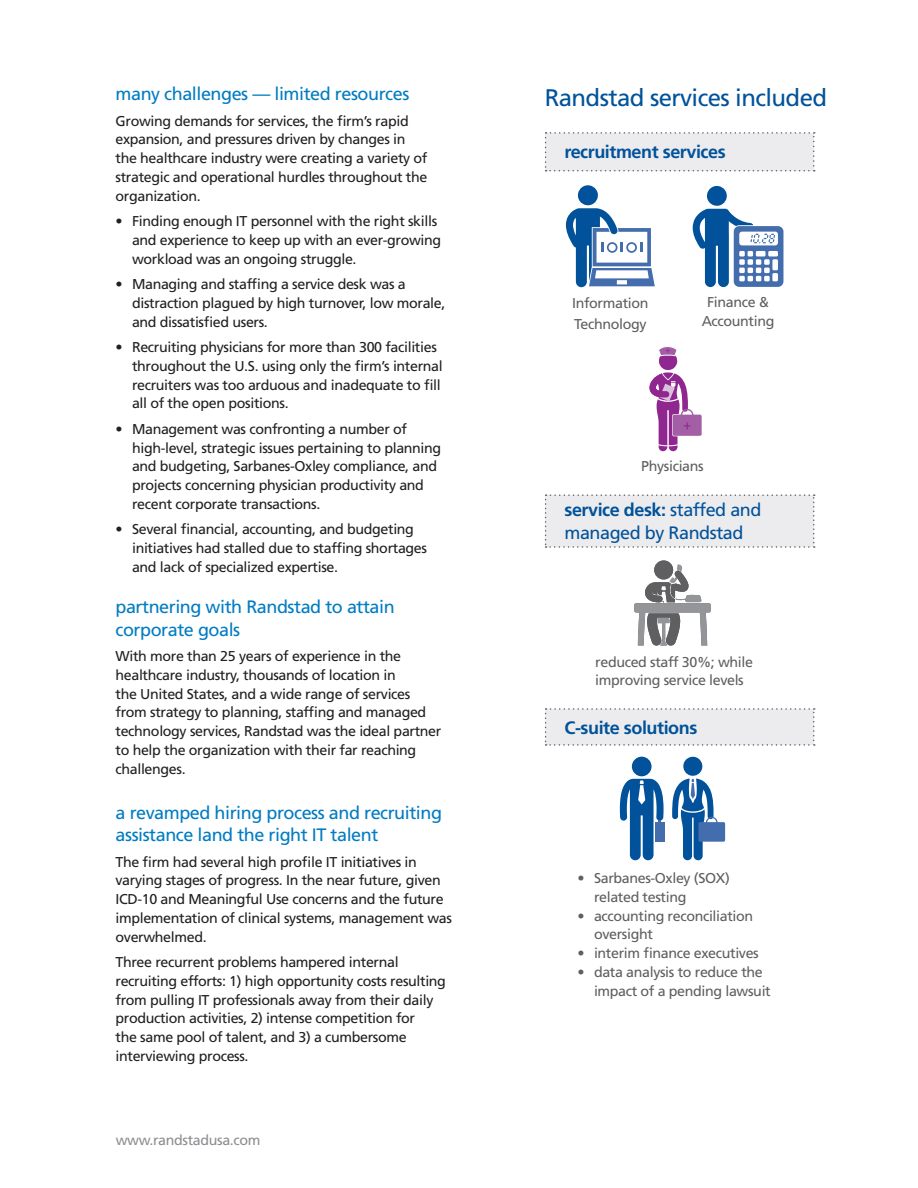
<style>
.page{position:relative;width:918px;height:1188px;background:#fff}
.page>*{position:absolute;margin:0;border:0;box-sizing:border-box;transform-origin:0 0}
.t1{font:24px "Frutiger LT Std";letter-spacing:-.025em;color:#01529a}
.t2{font:18px/22.5px "Frutiger LT Std";letter-spacing:-.025em;color:#007cc2}
.t3{font:18px/23.2px "Frutiger LT Std";letter-spacing:-.025em;color:#01529a}
.t4{font:700 18px "Frutiger LT Std";letter-spacing:-.025em;color:#01529a}
.t5{font:14.25px/18.8px "Frutiger LT Std";letter-spacing:-.025em;color:#231f20}
.t6{font:14.25px/18.8px "Frutiger LT Std";letter-spacing:-.025em;color:#5f5f62}
.t7{font:14.25px "Frutiger LT Std";letter-spacing:-.025em;color:#8c8e91}
.s1{font-weight:700}
</style>
<div class="page">
<div style="left:545px;top:132px;width:270px;height:39px;background:#ececee"></div>
<div style="left:632px;top:757px;width:20px;height:19px;background:#01529a;border-radius:50%"></div>
<div style="left:656px;top:823px;width:9px;height:19px;background:#446dad"></div>
<svg style="left:620px;top:779px;width:44px;height:81px"></svg>
<svg style="left:672px;top:756px;width:53px;height:104px"></svg>
<div style="left:545px;top:494px;width:270px;height:54px;background:#ececee"></div>
<svg style="left:545px;top:708px;width:270px;height:38px"></svg>
<svg style="left:566px;top:185px;width:89px;height:102px"></svg>
<svg style="left:693px;top:186px;width:90px;height:101px"></svg>
<svg style="left:649px;top:347px;width:53px;height:104px"></svg>
<svg style="left:654px;top:560px;width:19px;height:20px"></svg>
<svg style="left:634px;top:564px;width:77px;height:82px"></svg>
<p class="t2" style="left:116px;top:83px;width:295px">many challenges — limited resources</p>
<p class="t5" style="left:116px;top:111px;width:313px">Growing demands for services, the firm’s rapid expansion, and pressures driven by changes in the healthcare industry were creating a variety of strategic and operational hurdles throughout the organization.</p>
<p class="t5" style="left:132px;top:212px;width:311px;text-indent:-17px">• Finding enough IT personnel with the right skills and experience to keep up with an ever-growing workload was an ongoing struggle.</p>
<p class="t5" style="left:132px;top:275px;width:315px;text-indent:-17px">• Managing and staffing a service desk was a distraction plagued by high turnover, low morale, and dissatisfied users.</p>
<p class="t5" style="left:132px;top:338px;width:312px;text-indent:-17px">• Recruiting physicians for more than 300 facilities throughout the U.S. using only the firm’s internal recruiters was too arduous and inadequate to fill all of the open positions.</p>
<p class="t5" style="left:132px;top:420px;width:311px;text-indent:-17px">• Management was confronting a number of high-level, strategic issues pertaining to planning and budgeting, Sarbanes-Oxley compliance, and projects concerning physician productivity and recent corporate transactions.</p>
<p class="t5" style="left:132px;top:520px;width:297px;text-indent:-17px">• Several financial, accounting, and budgeting initiatives had stalled due to staffing shortages and lack of specialized expertise.</p>
<p class="t2" style="left:116px;top:596px;width:281px">partnering with Randstad to attain corporate goals</p>
<p class="t5" style="left:116px;top:647px;width:327px">With more than 25 years of experience in the healthcare industry, thousands of location in<br>the United States, and a wide range of services from strategy to planning, staffing and managed technology services, Randstad was the ideal partner to help the organization with their far reaching challenges.</p>
<p class="t2" style="left:116px;top:801px;width:328px">a revamped hiring process and recruiting assistance land the right IT talent</p>
<p class="t5" style="left:116px;top:852px;width:338px">The firm had several high profile IT initiatives in varying stages of progress. In the near future, given ICD-10 and Meaningful Use concerns and the future implementation of clinical systems, management was overwhelmed.</p>
<p class="t5" style="left:116px;top:953px;width:332px">Three recurrent problems hampered internal recruiting efforts: 1) high opportunity costs resulting from pulling IT professionals away from their daily production activities, 2) intense competition for<br>the same pool of talent, and 3) a cumbersome interviewing process.</p>
<p class="t7" style="left:116px;top:1131px;width:146px">www.randstadusa.com</p>
<p class="t1" style="left:545px;top:83px;width:284px">Randstad services included</p>
<p class="t4" style="left:565px;top:141px;width:163px">recruitment services</p>
<p class="t6" style="left:572px;top:293px;width:78px">Information</p>
<p class="t6" style="left:574px;top:315px;width:74px">Technology</p>
<p class="t6" style="left:702px;top:293px;width:74px;text-align:center">Finance &amp;<br>Accounting</p>
<p class="t6" style="left:641px;top:457px;width:64px">Physicians</p>
<p class="t3" style="left:565px;top:498px;width:198px"><span class="s1">service desk:</span> staffed and managed by Randstad</p>
<p class="t6" style="left:595px;top:652px;width:159px">reduced staff 30%; while improving service levels</p>
<p class="t4" style="left:565px;top:717px;width:134px">C-suite solutions</p>
<p class="t6" style="left:594px;top:869px;width:137px;text-indent:-17px">• Sarbanes-Oxley (SOX) related testing</p>
<p class="t6" style="left:594px;top:906px;width:161px;text-indent:-17px">• accounting reconciliation oversight</p>
<p class="t6" style="left:578px;top:944px;width:183px">• interim finance executives</p>
<p class="t6" style="left:594px;top:963px;width:178px;text-indent:-17px">• data analysis to reduce the impact of a pending lawsuit</p>
</div>
